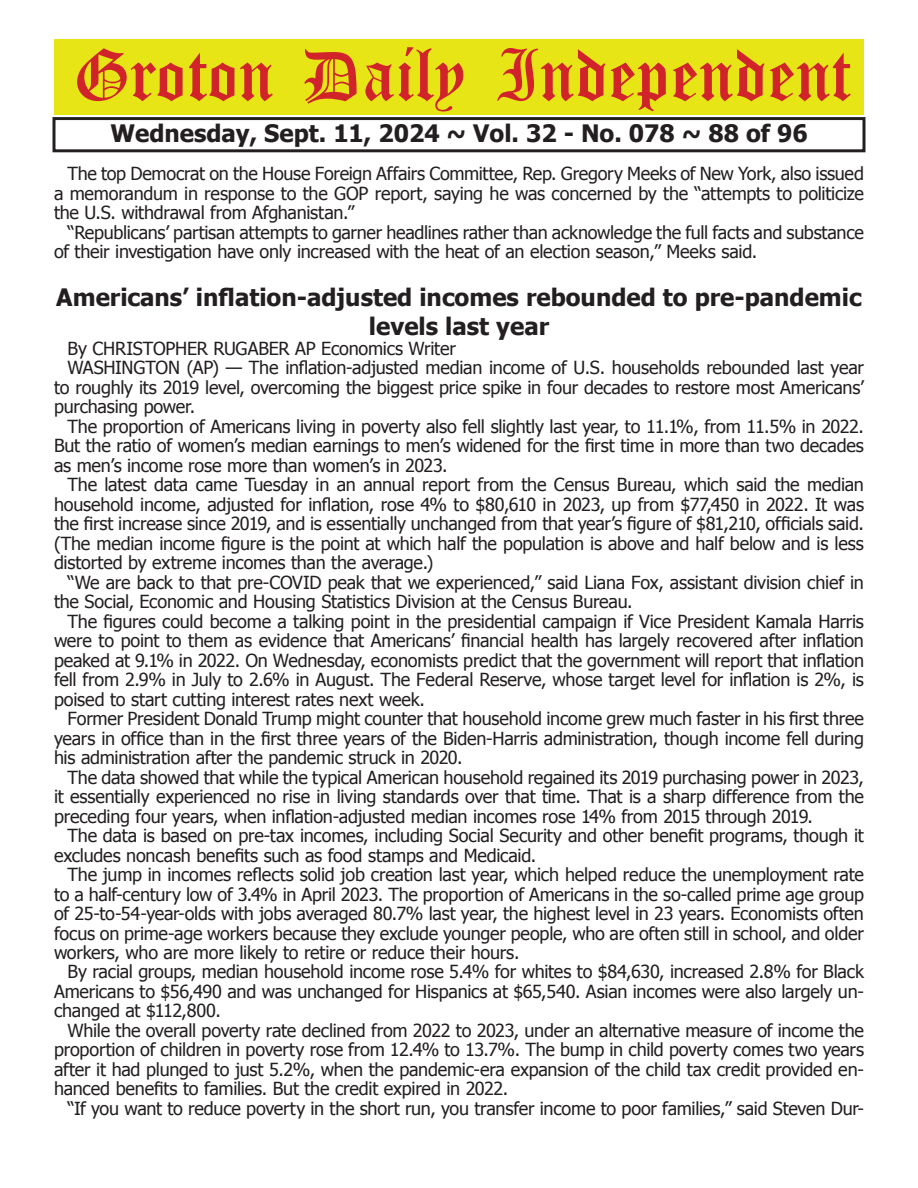
<style>
.page{position:relative;width:918px;height:1188px;background:#fff}
.page>*{position:absolute;margin:0;border:0;box-sizing:border-box;transform-origin:0 0}
.t1{font:54px "Old English Five";color:#d1232a}
.t2{font:700 24px/28.8px "Tahoma";color:#231f20;text-align:center}
.t3{font:18px/19.5px "Tahoma";letter-spacing:-.01em;color:#231f20;text-align:justify}
</style>
<div class="page">
<div style="left:52px;top:117px;width:814px;height:35px;border:3px solid #231f20"></div>
<div style="left:54px;top:40px;width:810px;height:75px;background:#e7e515"></div>
<h1 class="t1" style="left:73px;top:50px;width:779px">Groton Daily Independent</h1>
<h2 class="t2" style="left:110px;top:117px;width:699px">Wednesday, Sept. 11, 2024 ~ Vol. 32 - No. 078 ~ 88 of 96</h2>
<p class="t3" style="left:54px;top:163px;width:811px;text-indent:14px">The top Democrat on the House Foreign Affairs Committee, Rep. Gregory Meeks of New York, also issued a memorandum in response to the GOP report, saying he was concerned by the “attempts to politicize the U.S. withdrawal from Afghanistan.”</p>
<p class="t3" style="left:54px;top:221px;width:811px;text-indent:14px">“Republicans’ partisan attempts to garner headlines rather than acknowledge the full facts and substance of their investigation have only increased with the heat of an election season,” Meeks said.</p>
<h2 class="t2" style="left:56px;top:282px;width:807px">Americans’ inflation-adjusted incomes rebounded to pre-pandemic levels last year</h2>
<p class="t3" style="left:68px;top:338px;width:390px">By CHRISTOPHER RUGABER AP Economics Writer</p>
<p class="t3" style="left:68px;top:357px;width:798px">WASHINGTON (AP) — The inflation-adjusted median income of U.S. households rebounded last year</p>
<p class="t3" style="left:54px;top:377px;width:812px">to roughly its 2019 level, overcoming the biggest price spike in four decades to restore most Americans’</p>
<p class="t3" style="left:54px;top:396px;width:143px">purchasing power.</p>
<p class="t3" style="left:68px;top:416px;width:798px">The proportion of Americans living in poverty also fell slightly last year, to 11.1%, from 11.5% in 2022.</p>
<p class="t3" style="left:54px;top:435px;width:811px">But the ratio of women’s median earnings to men’s widened for the first time in more than two decades</p>
<p class="t3" style="left:54px;top:455px;width:395px">as men’s income rose more than women’s in 2023.</p>
<p class="t3" style="left:68px;top:474px;width:798px">The latest data came Tuesday in an annual report from the Census Bureau, which said the median</p>
<p class="t3" style="left:54px;top:494px;width:812px">household income, adjusted for inflation, rose 4% to $80,610 in 2023, up from $77,450 in 2022. It was</p>
<p class="t3" style="left:54px;top:513px;width:811px">the first increase since 2019, and is essentially unchanged from that year’s figure of $81,210, officials said.</p>
<p class="t3" style="left:54px;top:533px;width:811px">(The median income figure is the point at which half the population is above and half below and is less</p>
<p class="t3" style="left:54px;top:552px;width:381px">distorted by extreme incomes than the average.)</p>
<p class="t3" style="left:68px;top:571px;width:798px">“We are back to that pre-COVID peak that we experienced,” said Liana Fox, assistant division chief in</p>
<p class="t3" style="left:54px;top:591px;width:580px">the Social, Economic and Housing Statistics Division at the Census Bureau.</p>
<p class="t3" style="left:68px;top:610px;width:798px">The figures could become a talking point in the presidential campaign if Vice President Kamala Harris</p>
<p class="t3" style="left:54px;top:630px;width:811px">were to point to them as evidence that Americans’ financial health has largely recovered after inflation</p>
<p class="t3" style="left:54px;top:649px;width:812px">peaked at 9.1% in 2022. On Wednesday, economists predict that the government will report that inflation</p>
<p class="t3" style="left:54px;top:669px;width:812px">fell from 2.9% in July to 2.6% in August. The Federal Reserve, whose target level for inflation is 2%, is</p>
<p class="t3" style="left:54px;top:688px;width:373px">poised to start cutting interest rates next week.</p>
<p class="t3" style="left:68px;top:708px;width:798px">Former President Donald Trump might counter that household income grew much faster in his first three</p>
<p class="t3" style="left:54px;top:727px;width:811px">years in office than in the first three years of the Biden-Harris administration, though income fell during</p>
<p class="t3" style="left:54px;top:747px;width:410px">his administration after the pandemic struck in 2020.</p>
<p class="t3" style="left:68px;top:766px;width:798px">The data showed that while the typical American household regained its 2019 purchasing power in 2023,</p>
<p class="t3" style="left:54px;top:786px;width:811px">it essentially experienced no rise in living standards over that time. That is a sharp difference from the</p>
<p class="t3" style="left:54px;top:805px;width:761px">preceding four years, when inflation-adjusted median incomes rose 14% from 2015 through 2019.</p>
<p class="t3" style="left:68px;top:825px;width:798px">The data is based on pre-tax incomes, including Social Security and other benefit programs, though it</p>
<p class="t3" style="left:54px;top:844px;width:484px">excludes noncash benefits such as food stamps and Medicaid.</p>
<p class="t3" style="left:68px;top:864px;width:798px">The jump in incomes reflects solid job creation last year, which helped reduce the unemployment rate</p>
<p class="t3" style="left:54px;top:883px;width:812px">to a half-century low of 3.4% in April 2023. The proportion of Americans in the so-called prime age group</p>
<p class="t3" style="left:54px;top:903px;width:812px">of 25-to-54-year-olds with jobs averaged 80.7% last year, the highest level in 23 years. Economists often</p>
<p class="t3" style="left:54px;top:922px;width:811px">focus on prime-age workers because they exclude younger people, who are often still in school, and older</p>
<p class="t3" style="left:54px;top:942px;width:467px">workers, who are more likely to retire or reduce their hours.</p>
<p class="t3" style="left:68px;top:961px;width:798px">By racial groups, median household income rose 5.4% for whites to $84,630, increased 2.8% for Black</p>
<p class="t3" style="left:54px;top:981px;width:812px">Americans to $56,490 and was unchanged for Hispanics at $65,540. Asian incomes were also largely un-</p>
<p class="t3" style="left:54px;top:1000px;width:168px">changed at $112,800.</p>
<p class="t3" style="left:68px;top:1020px;width:798px">While the overall poverty rate declined from 2022 to 2023, under an alternative measure of income the</p>
<p class="t3" style="left:54px;top:1039px;width:812px">proportion of children in poverty rose from 12.4% to 13.7%. The bump in child poverty comes two years</p>
<p class="t3" style="left:54px;top:1059px;width:812px">after it had plunged to just 5.2%, when the pandemic-era expansion of the child tax credit provided en-</p>
<p class="t3" style="left:54px;top:1078px;width:456px">hanced benefits to families. But the credit expired in 2022.</p>
<p class="t3" style="left:68px;top:1098px;width:798px">“If you want to reduce poverty in the short run, you transfer income to poor families,” said Steven Dur-</p>
</div>
